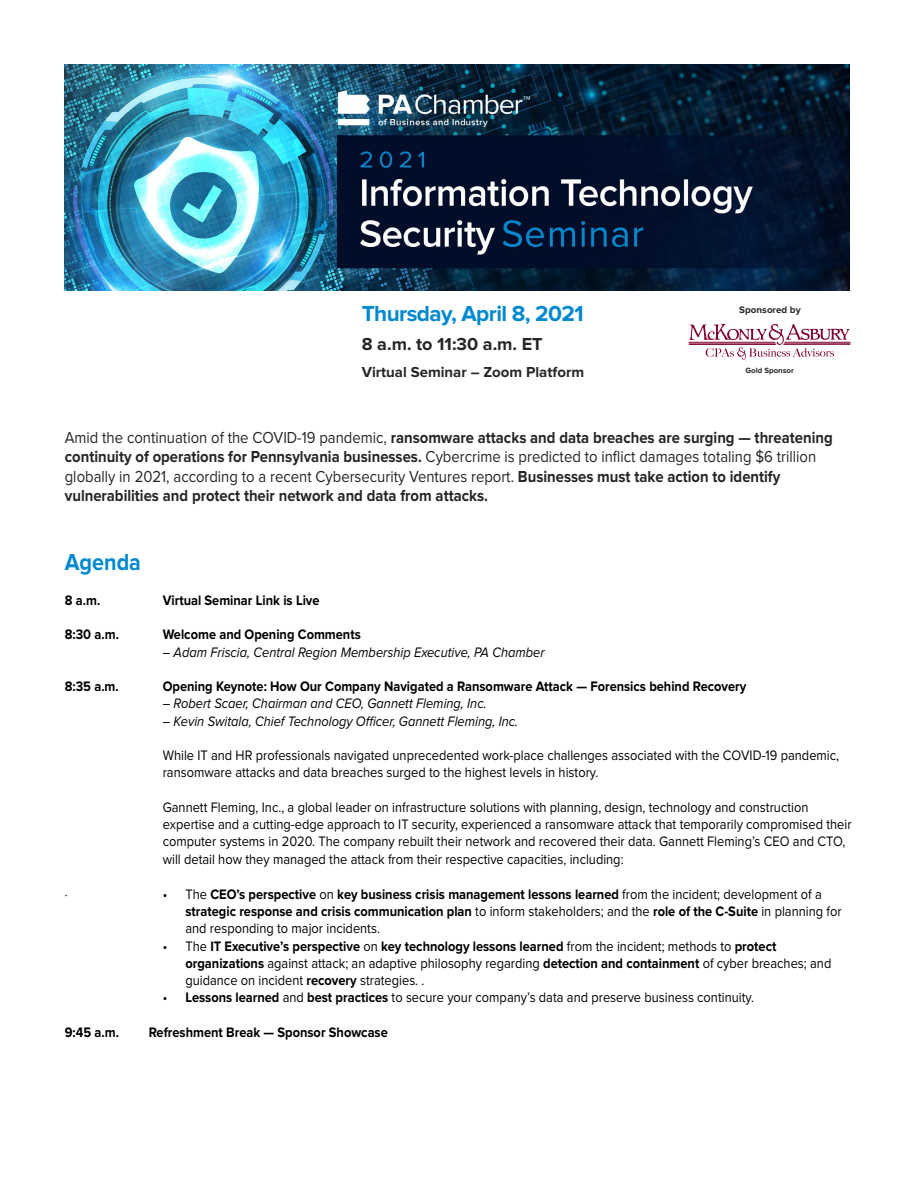
<style>
.page{position:relative;width:918px;height:1188px;background:#fff}
.page>*{position:absolute;margin:0;border:0;box-sizing:border-box;transform-origin:0 0}
.t1{font:700 24px "Proxima Nova";color:#0089cf;scale:.9 1}
.t2{font:700 22.5px "Proxima Nova";letter-spacing:-.025em;color:#0089cf}
.t3{font:700 18px "Proxima Nova";color:#272526}
.t4{font:700 16.5px/19.5px "Proxima Nova";color:#272526;scale:.9 1}
.t5{font:700 15px "Proxima Nova";color:#272526}
.t6{font:14.25px/17.2px "Proxima Nova";color:#000;scale:.9 1}
.t7{font:700 14.25px/17.2px "Proxima Nova";color:#000;scale:.9 1}
.t8{font:italic 14.25px "Proxima Nova";color:#000;scale:.9 1}
.t9{font:700 9.9px "Proxima Nova";color:#272526}
.t10{font:700 7.8px "Proxima Nova";color:#272526}
.s1{font-weight:400}
.s2{font-weight:700}
</style>
<div class="page">
<img style="left:65px;top:65px;width:784px;height:226px">
<svg style="left:689px;top:324px;width:162px;height:36px"></svg>
<hr style="left:785px;top:342px;width:65px;height:1px;background:#800031">
<p class="t2" style="left:362px;top:306px;width:224px">Thursday, April 8, 2021</p>
<p class="t3" style="left:362px;top:338px;width:183px">8 a.m. to 11:30 a.m. ET</p>
<p class="t5" style="left:362px;top:367px;width:224px">Virtual Seminar – Zoom Platform</p>
<p class="t9" style="left:739px;top:306px;width:63px">Sponsored by</p>
<p class="t10" style="left:746px;top:368px;width:50px">Gold Sponsor</p>
<p class="t4" style="left:65px;top:429px;width:855px"><span class="s1">Amid the continuation of the COVID-19 pandemic,</span> ransomware attacks and data breaches are surging — threatening continuity of operations for Pennsylvania businesses. <span class="s1">Cybercrime is predicted to inflict damages totaling $6 trillion globally in 2021, according to a recent Cybersecurity Ventures report.</span> Businesses must take action to identify vulnerabilities and protect their network and data from attacks.</p>
<p class="t1" style="left:65px;top:554px;width:86px">Agenda</p>
<p class="t7" style="left:65px;top:593px;width:41px">8 a.m.</p>
<p class="t7" style="left:163px;top:593px;width:176px">Virtual Seminar Link is Live</p>
<p class="t7" style="left:65px;top:627px;width:62px">8:30 a.m.</p>
<p class="t7" style="left:163px;top:627px;width:222px">Welcome and Opening Comments</p>
<p class="t8" style="left:163px;top:647px;width:426px">– Adam Friscia, Central Region Membership Executive, PA Chamber</p>
<p class="t7" style="left:65px;top:679px;width:62px">8:35 a.m.</p>
<p class="t7" style="left:163px;top:679px;width:650px">Opening Keynote: How Our Company Navigated a Ransomware Attack — Forensics behind Recovery</p>
<p class="t8" style="left:163px;top:699px;width:361px">– Robert Scaer, Chairman and CEO, Gannett Fleming, Inc.</p>
<p class="t8" style="left:163px;top:716px;width:396px">– Kevin Switala, Chief Technology Officer, Gannett Fleming, Inc.</p>
<p class="t6" style="left:163px;top:748px;width:753px">While IT and HR professionals navigated unprecedented work-place challenges associated with the COVID-19 pandemic, ransomware attacks and data breaches surged to the highest levels in history.</p>
<p class="t6" style="left:163px;top:800px;width:767px">Gannett Fleming, Inc., a global leader on infrastructure solutions with planning, design, technology and construction expertise and a cutting-edge approach to IT security, experienced a ransomware attack that temporarily compromised their computer systems in 2020. The company rebuilt their network and recovered their data. Gannett Fleming’s CEO and CTO, will detail how they managed the attack from their respective capacities, including:</p>
<p class="t6" style="left:65px;top:887px;width:5px">·</p>
<p class="t7" style="left:185px;top:887px;width:731px;text-indent:-23px"><span class="s1">• The</span> CEO’s perspective <span class="s1">on</span> key business crisis management lessons learned <span class="s1">from the incident; development of a </span>strategic response and crisis communication plan <span class="s1">to inform stakeholders; and the</span> role of the C-Suite <span class="s1">in planning for and responding to major incidents.</span></p>
<p class="t6" style="left:185px;top:939px;width:719px;text-indent:-23px">• The <span class="s2">IT Executive’s perspective</span> on <span class="s2">key technology lessons learned</span> from the incident; methods to <span class="s2">protect organizations</span> against attack; an adaptive philosophy regarding <span class="s2">detection and containment</span> of cyber breaches; and guidance on incident <span class="s2">recovery</span> strategies. .</p>
<p class="t6" style="left:163px;top:990px;width:658px">• <span class="s2">Lessons learned</span> and <span class="s2">best practices</span> to secure your company’s data and preserve business continuity.</p>
<p class="t7" style="left:65px;top:1025px;width:62px">9:45 a.m.</p>
<p class="t7" style="left:149px;top:1025px;width:267px">Refreshment Break — Sponsor Showcase</p>
</div>
